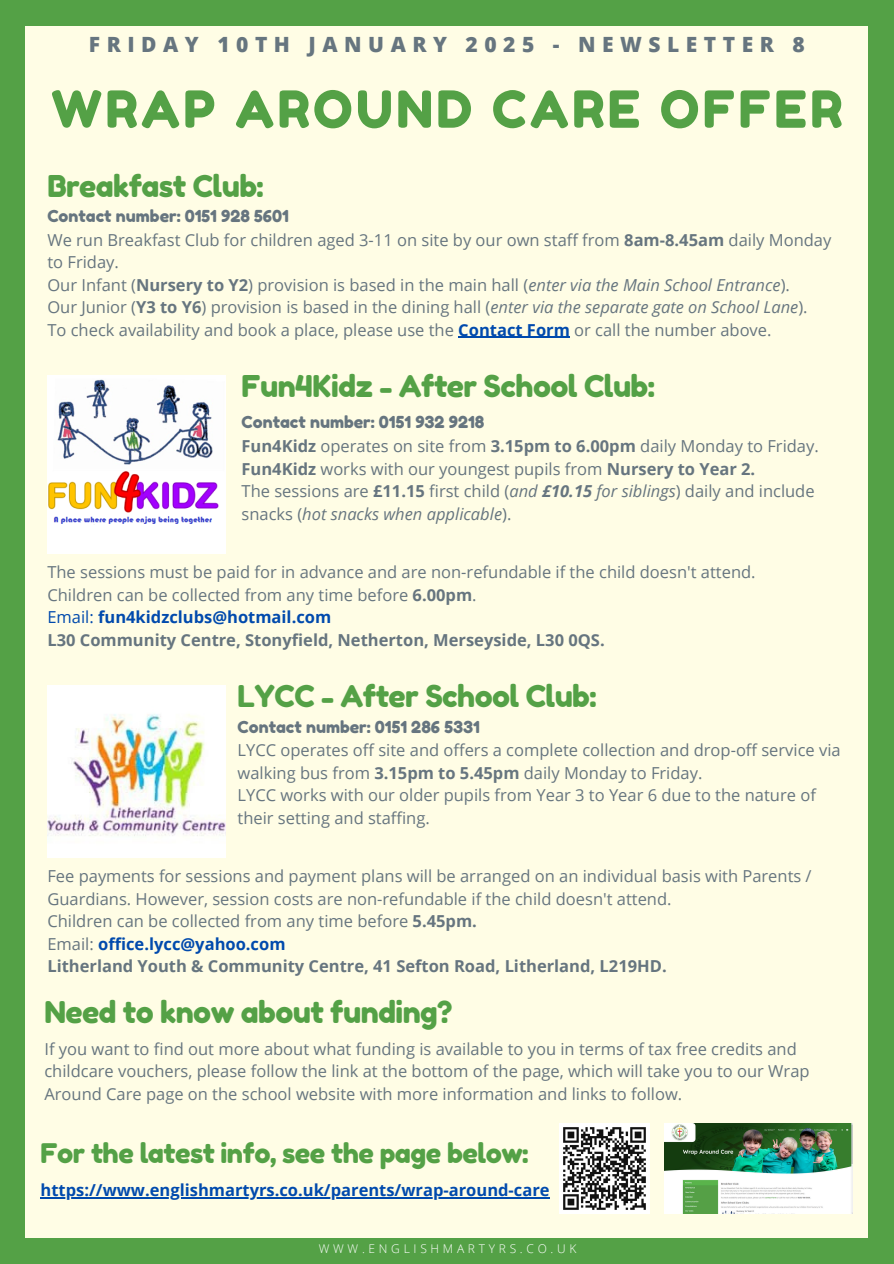
<style>
.page{position:relative;width:894px;height:1264px;background:#fff}
.page>*{position:absolute;margin:0;border:0;box-sizing:border-box;transform-origin:0 0}
.t1{font:51px "Fredoka One";letter-spacing:.065em;color:#54a146}
.t2{font:30px "Fredoka One";letter-spacing:-.02em;color:#54a146}
.t3{font:27px "Fredoka One";letter-spacing:-.02em;color:#54a146}
.t4{font:800 21px "Open Sans";letter-spacing:.31em;color:#66757f}
.t5{font:16.5px/22.8px "Open Sans";color:#66757f}
.t6{font:700 16.5px "Open Sans";color:#004aad}
.t7{font:300 12px "Open Sans";letter-spacing:.31em;color:#fff}
.s1{font-family:"Fredoka One"}
.s2{font-weight:700}
.s3{font-style:italic}
.s4{font-weight:700;color:#004aad}
.s5{font-weight:700;font-style:italic}
.s6{color:#004aad}
</style>
<div class="page">
<div style="left:0;top:0;width:893px;height:1263px;background:#54a146"></div>
<div style="left:26px;top:26px;width:841px;height:1211px;background:#fffde5"></div>
<img style="left:47px;top:375px;width:178px;height:178px">
<img style="left:47px;top:685px;width:178px;height:172px">
<hr style="left:458px;top:337px;width:111px;height:1px;background:#004aad">
<img style="left:664px;top:1123px;width:188px;height:90px">
<img style="left:559px;top:1123px;width:90px;height:90px">
<hr style="left:41px;top:1197px;width:508px;height:1px;background:#004aad">
<h2 class="t4" style="left:89px;top:30px;width:717px">FRIDAY 10TH JANUARY 2025 - NEWSLETTER 8</h2>
<p class="t1" style="left:51px;top:78px;width:792px">WRAP AROUND CARE OFFER</p>
<h2 class="t2" style="left:47px;top:167px;width:218px">Breakfast Club:</h2>
<h6 class="t5" style="left:47px;top:204px;width:785px"><span class="s1">Contact number: 0151 928 5601<br></span>We run Breakfast Club for children aged 3-11 on site by our own staff from <span class="s2">8am-8.45am</span> daily Monday to Friday.<br>Our Infant (<span class="s2">Nursery to Y2</span>) provision is based in the main hall (<span class="s3">enter via the Main School Entrance</span>).<br>Our Junior (<span class="s2">Y3 to Y6</span>) provision is based in the dining hall (<span class="s3">enter via the separate gate on School Lane</span>).<br>To check availability and book a place, please use the <span class="s4">Contact Form</span> or call the number above.</h6>
<h4 class="t2" style="left:241px;top:368px;width:414px">Fun4Kidz - After School Club:</h4>
<p class="t5" style="left:241px;top:410px;width:578px"><span class="s1">Contact number: 0151 932 9218<br></span><span class="s2">Fun4Kidz</span> operates on site from <span class="s2">3.15pm to 6.00pm</span> daily Monday to Friday.<br><span class="s2">Fun4Kidz</span> works with our youngest pupils from <span class="s2">Nursery to Year 2.<br></span>The sessions are <span class="s2">£11.15</span> first child (<span class="s3">and</span> <span class="s5">£10.15</span> <span class="s3">for siblings</span>) daily and include snacks (<span class="s3">hot snacks when applicable</span>).</p>
<h1 class="t5" style="left:47px;top:560px;width:709px">The sessions must be paid for in advance and are non-refundable if the child doesn't attend.<br>Children can be collected from any time before <span class="s2">6.00pm</span>.<br><span class="s6">Email:</span> <span class="s4">fun4kidzclubs@hotmail.com<br></span><span class="s2">L30 Community Centre, Stonyfield, Netherton, Merseyside, L30 0QS.</span></h1>
<h2 class="t2" style="left:237px;top:677px;width:360px">LYCC - After School Club:</h2>
<h6 class="t5" style="left:237px;top:714px;width:604px"><span class="s1">Contact number: 0151 286 5331<br></span>LYCC operates off site and offers a complete collection and drop-off service via walking bus from <span class="s2">3.15pm to 5.45pm</span> daily Monday to Friday.<br>LYCC works with our older pupils from Year 3 to Year 6 due to the nature of their setting and staffing.</h6>
<p class="t5" style="left:47px;top:864px;width:765px">Fee payments for sessions and payment plans will be arranged on an individual basis with Parents / Guardians. However, session costs are non-refundable if the child doesn't attend.<br>Children can be collected from any time before <span class="s2">5.45pm.<br></span>Email: <span class="s4">office.lycc@yahoo.com<br></span><span class="s2">Litherland Youth &amp; Community Centre, 41 Sefton Road, Litherland, L219HD.</span></p>
<h2 class="t2" style="left:44px;top:993px;width:409px">Need to know about funding?</h2>
<h6 class="t5" style="left:44px;top:1037px;width:766px">If you want to find out more about what funding is available to you in terms of tax free credits and childcare vouchers, please follow the link at the bottom of the page, which will take you to our Wrap<br>Around Care page on the school website with more information and links to follow.</h6>
<h6 class="t3" style="left:41px;top:1136px;width:489px">For the latest info, see the page below:</h6>
<h6 class="t6" style="left:41px;top:1178px;width:510px">https://www.englishmartyrs.co.uk/parents/wrap-around-care</h6>
<p class="t7" style="left:318px;top:1240px;width:259px">WWW.ENGLISHMARTYRS.CO.UK</p>
</div>
